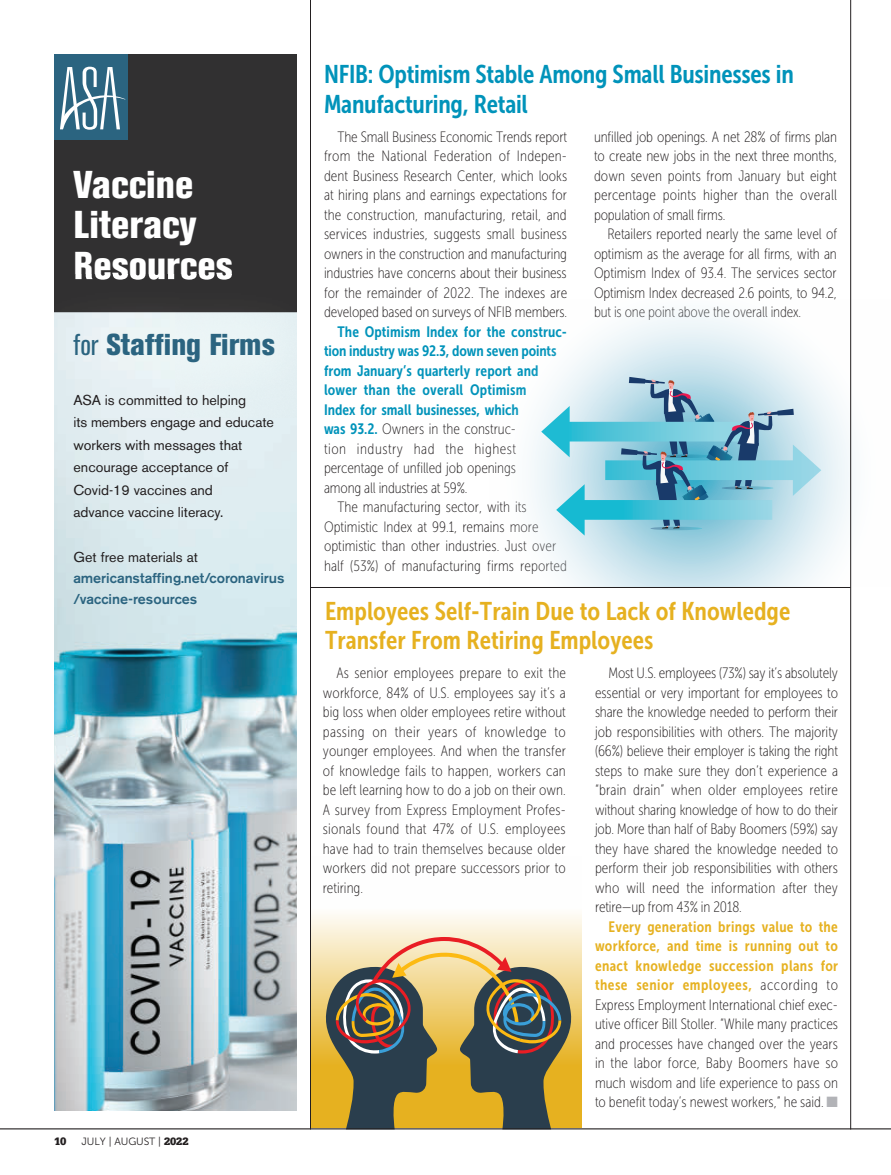
<style>
.page{position:relative;width:891px;height:1175px;background:#fff}
.page>*{position:absolute;margin:0;border:0;box-sizing:border-box;transform-origin:0 0}
.t1{font:800 condensed 38.4px/40.8px "Akzidenz Grotesk BE";color:#fff}
.t2{font:800 condensed 29.85px "Akzidenz Grotesk BE";color:#2b6480}
.t3{font:25.5px/29.2px "Museo Sans Cond 700";color:#e6b120}
.t4{font:25.5px/29.2px "Museo Sans Cond 700";letter-spacing:-.01em;color:#0093ba}
.t5{font:15px/19.5px "Museo Sans Cond 100";color:#231f20;text-align:justify}
.t6{font:15px/19.5px "Museo Sans Cond 700";letter-spacing:.005em;color:#0093ba}
.t7{font:15px/19.5px "Museo Sans Cond 700";letter-spacing:.025em;color:#e6b120;text-align:justify}
.t8{font:14.25px/22.5px "Akzidenz Grotesk BE";color:#211d1e}
.t9{font:500 14.25px/21px "Akzidenz Grotesk BE";color:#2b6480}
.t10{font:700 11.25px "Serifa";color:#231f20}
.t11{font:10.5px "Museo Sans 300";letter-spacing:-.01em;color:#231f20}
.s1{font-weight:400}
.s2{font-family:"Serifa";font-weight:700;font-size:11.1px}
.s3{font-family:"Museo Sans Cond 700";color:#0093ba}
.s4{font-family:"Museo Sans Cond 100";color:#231f20}
.s5{color:#b2b3b7}
</style>
<div class="page">
<svg style="left:311px;top:914px;width:271px;height:214px"></svg>
<img style="left:54px;top:312px;width:243px;height:798px">
<div style="left:54px;top:54px;width:243px;height:258px;background:#313031"></div>
<img style="left:75px;top:275px;width:157px;height:5px">
<div style="left:54px;top:54px;width:74px;height:86px;background:#2b6480"></div>
<svg style="left:60px;top:67px;width:65px;height:63px"></svg>
<svg style="left:323px;top:937px;width:251px;height:191px"></svg>
<svg style="left:531px;top:299px;width:321px;height:288px"></svg>
<svg style="left:541px;top:377px;width:280px;height:158px"></svg>
<hr style="left:311px;top:587px;width:539px;height:1px;background:#231f20">
<hr style="left:850px;top:0;width:1px;height:1129px;background:#231f20">
<hr style="left:310px;top:0;width:1px;height:1129px;background:#231f20">
<hr style="left:0;top:1128px;width:891px;height:1px;background:#231f20">
<h1 class="t1" style="left:74px;top:164px;width:161px">Vaccine<br>Literacy<br>Resources</h1>
<h2 class="t2" style="left:74px;top:328px;width:203px"><span class="s1">for</span> Staffing Firms</h2>
<p class="t8" style="left:74px;top:389px;width:202px">ASA is committed to helping<br>its members engage and educate workers with messages that encourage acceptance of<br>Covid-19 vaccines and<br>advance vaccine literacy.</p>
<p class="t8" style="left:74px;top:546px;width:126px">Get free materials at</p>
<p class="t9" style="left:74px;top:568px;width:213px">americanstaffing.net/coronavirus /vaccine-resources</p>
<p class="t10" style="left:54px;top:1134px;width:14px">10</p>
<p class="t11" style="left:82px;top:1135px;width:109px">JULY | AUGUST | <span class="s2">2022</span></p>
<h3 class="t4" style="left:324px;top:60px;width:471px">NFIB: Optimism Stable Among Small Businesses in<br>Manufacturing, Retail</h3>
<p class="t5" style="left:324px;top:127px;width:245px;text-indent:14px">The Small Business Economic Trends report from the National Federation of Indepen&shy;dent Business Research Center, which looks at hiring plans and earnings expectations for the construction, manufacturing, retail, and services industries, suggests small business owners in the construction and manufacturing industries have concerns about their business for the remainder of 2022. The indexes are developed based on surveys of NFIB members.</p>
<p class="t6" style="left:324px;top:322px;width:245px;text-indent:14px">The Optimism Index for the construc&shy;tion industry was 92.3, down seven points from January’s quarterly report and lower than the overall Optimism<br>Index for small businesses, which</p>
<p class="t5" style="left:324px;top:420px;width:194px"><span class="s3">was 93.2.</span> Owners in the construc&shy;tion industry had the highest percentage of unfilled job openings among all industries at 59%.</p>
<p class="t5" style="left:324px;top:498px;width:244px;text-align:left;text-indent:14px">The manufacturing sector, with its Optimistic Index at 99.1, remains more optimistic than other industries. Just over half (53%) of manufacturing firms reported</p>
<p class="t5" style="left:594px;top:127px;width:245px">unfilled job openings. A net 28% of firms plan to create new jobs in the next three months, down seven points from January but eight percentage points higher than the overall population of small firms.</p>
<p class="t5" style="left:594px;top:225px;width:245px;text-indent:14px">Retailers reported nearly the same level of optimism as the average for all firms, with an Optimism Index of 93.4. The services sector Optimism Index decreased 2.6 points, to 94.2, but is one point above the overall index.</p>
<h3 class="t3" style="left:325px;top:596px;width:467px">Employees Self-Train Due to Lack of Knowledge<br>Transfer From Retiring Employees</h3>
<p class="t5" style="left:323px;top:663px;width:245px;text-indent:14px">As senior employees prepare to exit the workforce, 84% of U.S. employees say it’s a big loss when older employees retire without passing on their years of knowledge to younger employees. And when the transfer of knowledge fails to happen, workers can be left learning how to do a job on their own.<br>A survey from Express Employment Profes&shy;sionals found that 47% of U.S. employees have had to train themselves because older workers did not prepare successors prior to retiring.</p>
<p class="t5" style="left:595px;top:663px;width:245px;text-indent:14px">Most U.S. employees (73%) say it’s absolutely essential or very important for employees to share the knowledge needed to perform their job responsibilities with others. The majority (66%) believe their employer is taking the right steps to make sure they don’t experience a “brain drain” when older employees retire without sharing knowledge of how to do their job. More than half of Baby Boomers (59%) say they have shared the knowledge needed to perform their job responsibilities with others who will need the information after they retire—up from 43% in 2018.</p>
<p class="t7" style="left:595px;top:917px;width:245px;text-indent:14px">Every generation brings value to the workforce, and time is running out to enact knowledge succession plans for these senior employees, <span class="s4">according to</span></p>
<p class="t5" style="left:595px;top:995px;width:245px">Express Employment International chief exec&shy;utive officer Bill Stoller. “While many practices and processes have changed over the years in the labor force, Baby Boomers have so much wisdom and life experience to pass on to benefit today’s newest workers,” he said. <span class="s5">■</span></p>
</div>
